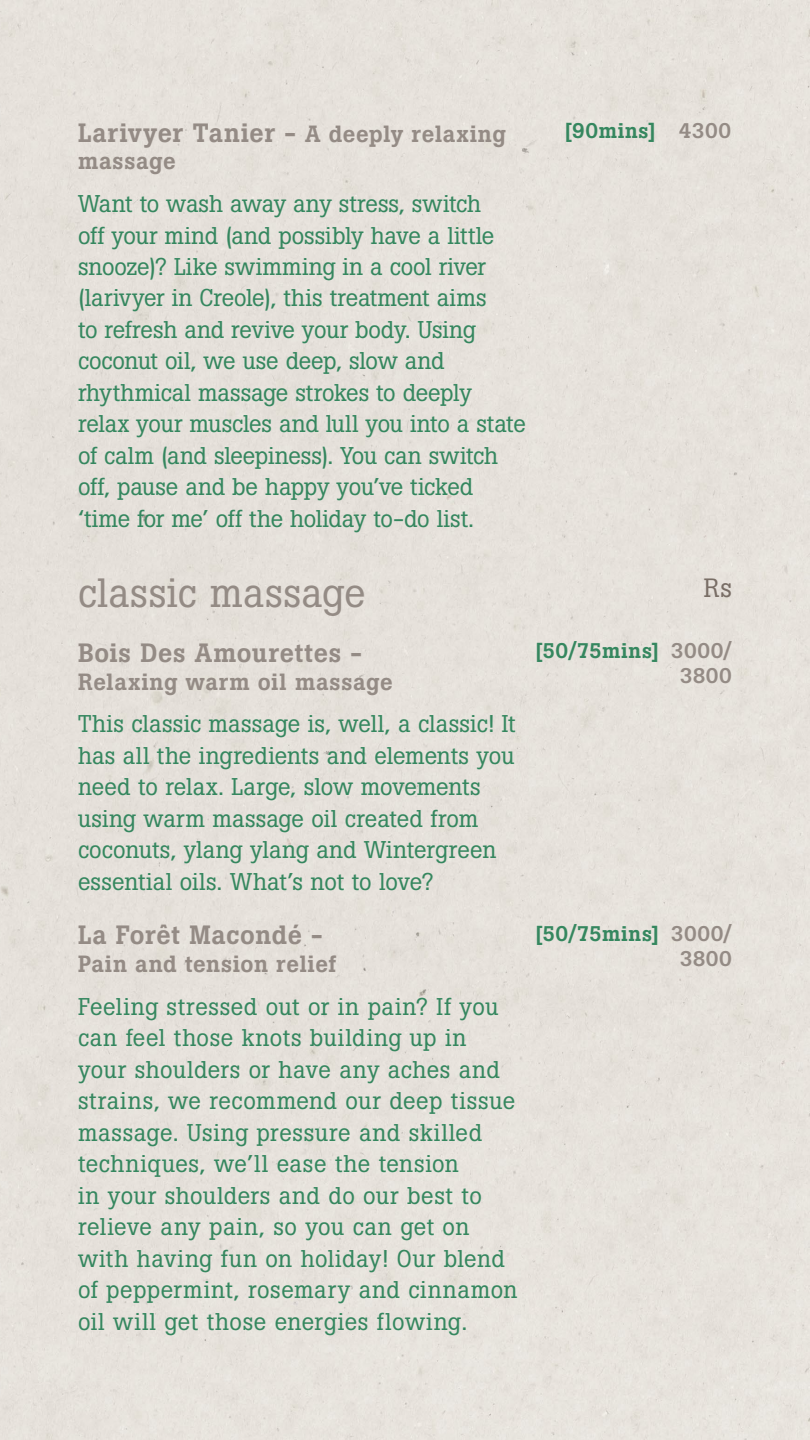
<style>
.page{position:relative;width:810px;height:1440px;background:#e6e1db}
.page>*{position:absolute;margin:0;border:0;box-sizing:border-box;transform-origin:0 0}
.t1{font:40.5px "Boton";letter-spacing:.01em;color:#948b85}
.t2{font:500 26.25px "Boton";letter-spacing:.025em;color:#948b85}
.t3{font:26.25px "Boton";color:#796e66}
.t4{font:24px/31.5px "Boton";letter-spacing:.01em;color:#35875f}
.t5{font:500 23.25px "Boton";letter-spacing:.025em;color:#948b85}
.t6{font:500 21px/25.2px "Boton";letter-spacing:.03em;color:#35875f;text-align:right}
.s1{font-size:23.25px}
.s2{color:#948b85}
</style>
<div class="page">
<p class="t2" style="left:78px;top:117px;width:430px">Larivyer Tanier - <span class="s1">A deeply relaxing</span></p>
<p class="t5" style="left:78px;top:147px;width:99px">massage</p>
<p class="t4" style="left:78px;top:188px;width:449px">Want to wash away any stress, switch<br>off your mind (and possibly have a little snooze)? Like swimming in a cool river (larivyer in Creole), this treatment aims<br>to refresh and revive your body. Using coconut oil, we use deep, slow and rhythmical massage strokes to deeply relax your muscles and lull you into a state of calm (and sleepiness). You can switch off, pause and be happy you’ve ticked ‘time for me’ off the holiday to-do list.</p>
<p class="t6" style="left:564px;top:118px;width:168px">[90mins] <span class="s2">4300</span></p>
<h1 class="t1" style="left:78px;top:568px;width:289px">classic massage</h1>
<p class="t3" style="left:704px;top:572px;width:30px">Rs</p>
<p class="t2" style="left:78px;top:637px;width:285px">Bois Des Amourettes -</p>
<p class="t5" style="left:78px;top:668px;width:316px">Relaxing warm oil massage</p>
<p class="t4" style="left:78px;top:708px;width:439px">This classic massage is, well, a classic! It has all the ingredients and elements you need to relax. Large, slow movements using warm massage oil created from coconuts, ylang ylang and Wintergreen essential oils. What’s not to love?</p>
<p class="t6" style="left:535px;top:638px;width:198px">[50/75mins] <span class="s2">3000/<br>3800</span></p>
<p class="t2" style="left:78px;top:920px;width:246px">La Forêt Macondé -</p>
<p class="t5" style="left:78px;top:950px;width:260px">Pain and tension relief</p>
<p class="t4" style="left:78px;top:991px;width:441px">Feeling stressed out or in pain? If you can feel those knots building up in your shoulders or have any aches and strains, we recommend our deep tissue massage. Using pressure and skilled techniques, we’ll ease the tension<br>in your shoulders and do our best to relieve any pain, so you can get on with having fun on holiday! Our blend of peppermint, rosemary and cinnamon oil will get those energies flowing.</p>
<p class="t6" style="left:535px;top:921px;width:198px">[50/75mins] <span class="s2">3000/<br>3800</span></p>
</div>
